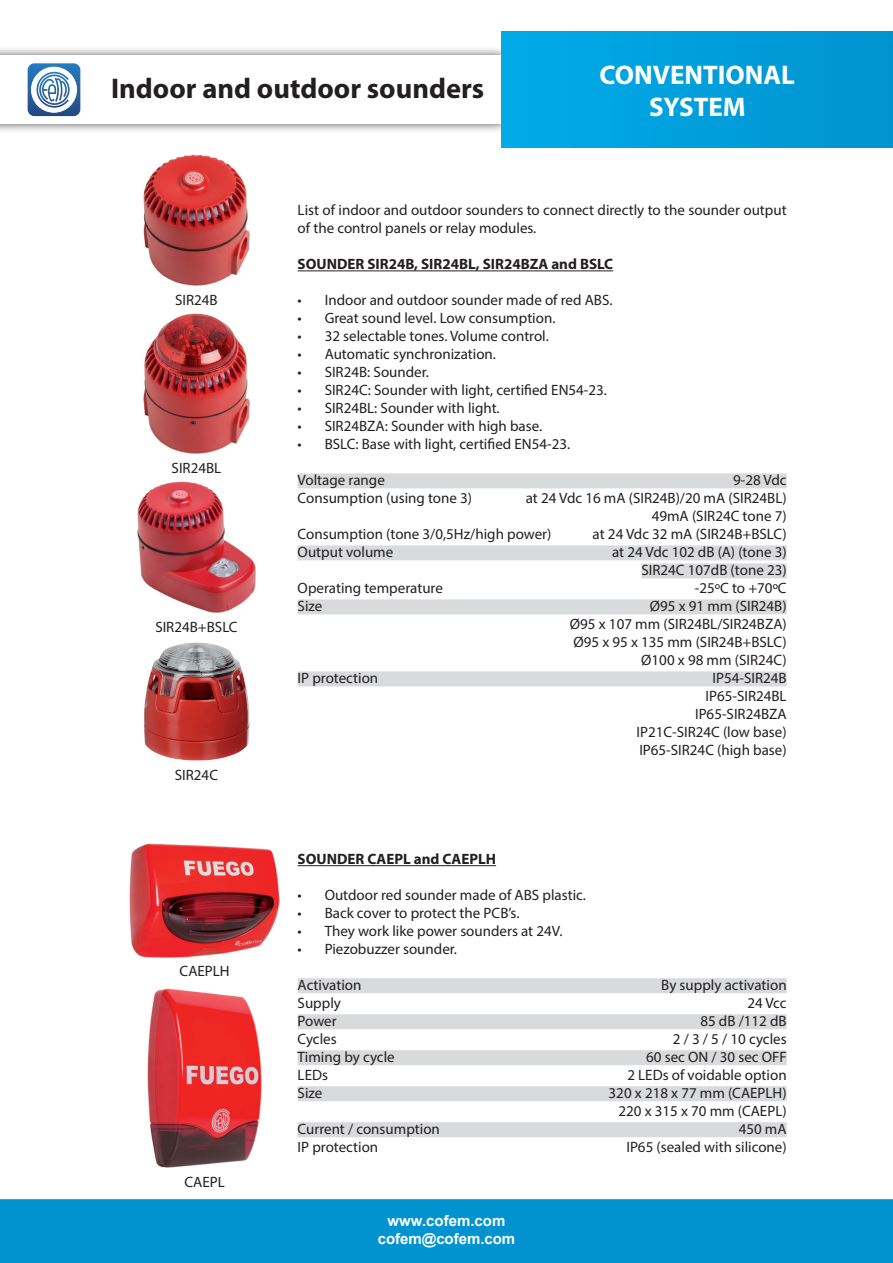
<style>
.page{position:relative;width:893px;height:1263px;background:#fff}
.page>*{position:absolute;margin:0;border:0;box-sizing:border-box;transform-origin:0 0}
.t1{font:700 28.5px "Myriad Pro";color:#231f20}
.t2{font:700 27px/32.4px "Myriad Pro";color:#fff;text-align:center}
.t3{font:15px/18px "Myriad Pro";color:#231f20;text-align:right}
.t4{font:700 15px "Myriad Pro";color:#231f20}
.t5{font:700 15px/18px "Arial";color:#fff;text-align:center}
</style>
<div class="page">
<div style="left:0;top:46px;width:511px;height:87px;background:#231f20;opacity:.75"></div>
<div style="left:0;top:56px;width:502px;height:68px;background:#fff"></div>
<div style="left:0;top:1199px;width:893px;height:64px;background:#0093d0"></div>
<svg style="left:28px;top:63px;width:52px;height:53px"></svg>
<div style="left:502px;top:32px;width:391px;height:116px;background:#009fdc"></div>
<hr style="left:298px;top:270px;width:315px;height:1px;background:#231f20">
<div style="left:298px;top:473px;width:489px;height:15px;background:#d9dadc"></div>
<div style="left:298px;top:545px;width:489px;height:15px;background:#d9dadc"></div>
<div style="left:641px;top:563px;width:146px;height:15px;background:#d9dadc"></div>
<div style="left:298px;top:599px;width:489px;height:15px;background:#d9dadc"></div>
<div style="left:298px;top:671px;width:489px;height:15px;background:#d9dadc"></div>
<hr style="left:298px;top:865px;width:198px;height:1px;background:#231f20">
<div style="left:298px;top:978px;width:489px;height:15px;background:#d9dadc"></div>
<div style="left:298px;top:1014px;width:489px;height:15px;background:#d9dadc"></div>
<div style="left:298px;top:1050px;width:489px;height:15px;background:#d9dadc"></div>
<div style="left:298px;top:1086px;width:489px;height:15px;background:#d9dadc"></div>
<div style="left:298px;top:1122px;width:489px;height:15px;background:#d9dadc"></div>
<img style="left:148px;top:989px;width:113px;height:178px">
<img style="left:129px;top:843px;width:151px;height:114px">
<img style="left:144px;top:154px;width:105px;height:132px">
<img style="left:144px;top:314px;width:105px;height:139px">
<img style="left:138px;top:481px;width:117px;height:132px">
<img style="left:143px;top:642px;width:107px;height:119px">
<h1 class="t1" style="left:111px;top:70px;width:375px">Indoor and outdoor sounders</h1>
<h2 class="t2" style="left:600px;top:57px;width:197px">CONVENTIONAL<br>SYSTEM</h2>
<p class="t3" style="left:175px;top:291px;width:44px">SIR24B</p>
<p class="t3" style="left:172px;top:458px;width:51px">SIR24BL</p>
<p class="t3" style="left:155px;top:617px;width:84px">SIR24B+BSLC</p>
<p class="t3" style="left:175px;top:765px;width:45px">SIR24C</p>
<p class="t3" style="left:180px;top:962px;width:52px">CAEPLH</p>
<p class="t3" style="left:184px;top:1173px;width:42px">CAEPL</p>
<p class="t3" style="left:298px;top:201px;width:490px;text-align:left">List of indoor and outdoor sounders to connect directly to the sounder output of the control panels or relay modules.</p>
<p class="t4" style="left:298px;top:255px;width:317px">SOUNDER SIR24B, SIR24BL, SIR24BZA and BSLC</p>
<p class="t3" style="left:298px;top:291px;width:316px">• Indoor and outdoor sounder made of red ABS.</p>
<p class="t3" style="left:298px;top:309px;width:259px">• Great sound level. Low consumption.</p>
<p class="t3" style="left:298px;top:327px;width:253px">• 32 selectable tones. Volume control.</p>
<p class="t3" style="left:298px;top:345px;width:200px">• Automatic synchronization.</p>
<p class="t3" style="left:298px;top:363px;width:133px">• SIR24B: Sounder.</p>
<p class="t3" style="left:298px;top:381px;width:311px">• SIR24C: Sounder with light, certified EN54-23.</p>
<p class="t3" style="left:298px;top:399px;width:204px">• SIR24BL: Sounder with light.</p>
<p class="t3" style="left:298px;top:417px;width:246px">• SIR24BZA: Sounder with high base.</p>
<p class="t3" style="left:298px;top:435px;width:274px">• BSLC: Base with light, certified EN54-23.</p>
<p class="t3" style="left:298px;top:471px;width:89px">Voltage range</p>
<p class="t3" style="left:733px;top:471px;width:55px">9-28 Vdc</p>
<p class="t3" style="left:298px;top:489px;width:176px">Consumption (using tone 3)</p>
<p class="t3" style="left:526px;top:489px;width:262px">at 24 Vdc 16 mA (SIR24B)/20 mA (SIR24BL)</p>
<p class="t3" style="left:652px;top:507px;width:136px">49mA (SIR24C tone 7)</p>
<p class="t3" style="left:298px;top:525px;width:255px">Consumption (tone 3/0,5Hz/high power)</p>
<p class="t3" style="left:593px;top:525px;width:196px">at 24 Vdc 32 mA (SIR24B+BSLC)</p>
<p class="t3" style="left:298px;top:543px;width:97px">Output volume</p>
<p class="t3" style="left:612px;top:543px;width:176px">at 24 Vdc 102 dB (A) (tone 3)<br>SIR24C 107dB (tone 23)</p>
<p class="t3" style="left:298px;top:579px;width:147px">Operating temperature</p>
<p class="t3" style="left:695px;top:579px;width:93px">-25ºC to +70ºC</p>
<p class="t3" style="left:298px;top:597px;width:26px">Size</p>
<p class="t3" style="left:570px;top:597px;width:218px">Ø95 x 91 mm (SIR24B)<br>Ø95 x 107 mm (SIR24BL/SIR24BZA)<br>Ø95 x 95 x 135 mm (SIR24B+BSLC)<br>Ø100 x 98 mm (SIR24C)</p>
<p class="t3" style="left:298px;top:669px;width:82px">IP protection</p>
<p class="t3" style="left:636px;top:669px;width:152px">IP54-SIR24B<br>IP65-SIR24BL<br>IP65-SIR24BZA<br>IP21C-SIR24C (low base)<br>IP65-SIR24C (high base)</p>
<p class="t4" style="left:298px;top:849px;width:200px">SOUNDER CAEPL and CAEPLH</p>
<p class="t3" style="left:298px;top:886px;width:290px">• Outdoor red sounder made of ABS plastic.</p>
<p class="t3" style="left:298px;top:904px;width:223px">• Back cover to protect the PCB’s.</p>
<p class="t3" style="left:298px;top:922px;width:266px">• They work like power sounders at 24V.</p>
<p class="t3" style="left:298px;top:940px;width:161px">• Piezobuzzer sounder.</p>
<p class="t3" style="left:298px;top:976px;width:65px">Activation</p>
<p class="t3" style="left:661px;top:976px;width:127px">By supply activation</p>
<p class="t3" style="left:298px;top:994px;width:45px">Supply</p>
<p class="t3" style="left:747px;top:994px;width:41px">24 Vcc</p>
<p class="t3" style="left:298px;top:1012px;width:41px">Power</p>
<p class="t3" style="left:700px;top:1012px;width:88px">85 dB /112 dB</p>
<p class="t3" style="left:298px;top:1030px;width:41px">Cycles</p>
<p class="t3" style="left:673px;top:1030px;width:115px">2 / 3 / 5 / 10 cycles</p>
<p class="t3" style="left:298px;top:1048px;width:99px">Timing by cycle</p>
<p class="t3" style="left:646px;top:1048px;width:142px">60 sec ON / 30 sec OFF</p>
<p class="t3" style="left:298px;top:1066px;width:32px">LEDs</p>
<p class="t3" style="left:627px;top:1066px;width:161px">2 LEDs of voidable option</p>
<p class="t3" style="left:298px;top:1084px;width:26px">Size</p>
<p class="t3" style="left:609px;top:1084px;width:180px">320 x 218 x 77 mm (CAEPLH)<br>220 x 315 x 70 mm (CAEPL)</p>
<p class="t3" style="left:298px;top:1120px;width:144px">Current / consumption</p>
<p class="t3" style="left:739px;top:1120px;width:49px">450 mA</p>
<p class="t3" style="left:298px;top:1138px;width:82px">IP protection</p>
<p class="t3" style="left:626px;top:1138px;width:162px">IP65 (sealed with silicone)</p>
<p class="t5" style="left:378px;top:1212px;width:139px">www.cofem.com cofem@cofem.com</p>
</div>
